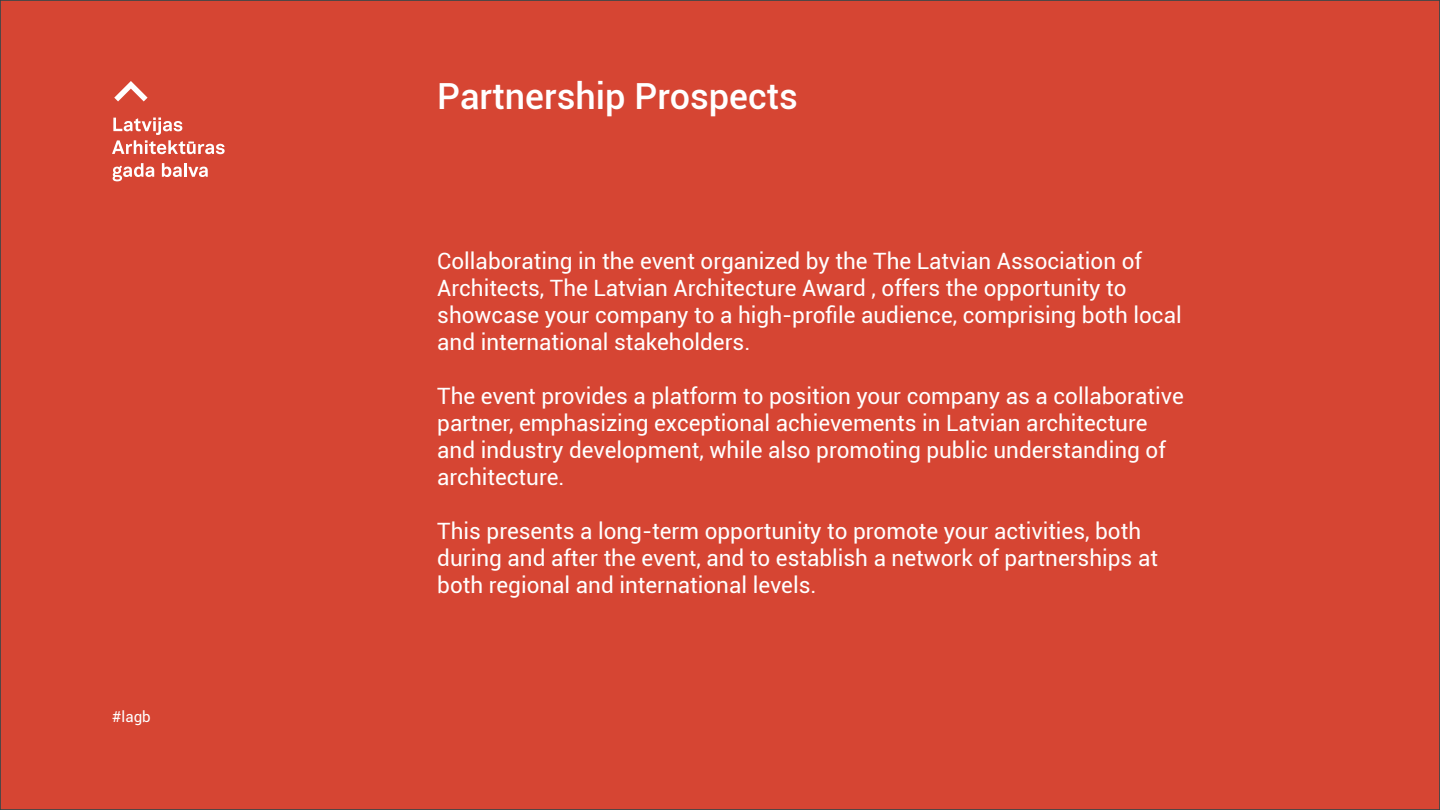
<style>
.page{position:relative;width:1440px;height:810px;background:#fff}
.page>*{position:absolute;margin:0;border:0;box-sizing:border-box;transform-origin:0 0}
.t1{font:500 36px "Roboto";color:#fff}
.t2{font:22.5px/27px "Roboto";color:#fff}
.t3{font:15px "Roboto";color:#fff}
</style>
<div class="page">
<div style="left:0;top:0;width:1440px;height:810px;background:#d64533;border:1px solid #3d3d3d"></div>
<svg style="left:114px;top:81px;width:34px;height:20px"></svg>
<svg style="left:112px;top:118px;width:113px;height:36px"></svg>
<svg style="left:113px;top:163px;width:41px;height:18px"></svg>
<svg style="left:162px;top:163px;width:20px;height:14px"></svg>
<hr style="left:184px;top:163px;width:3px;height:14px;background:#fff">
<svg style="left:188px;top:167px;width:20px;height:10px"></svg>
<p class="t3" style="left:112px;top:706px;width:40px">#lagb</p>
<h1 class="t1" style="left:437px;top:70px;width:362px">Partnership Prospects</h1>
<p class="t2" style="left:437px;top:247px;width:746px">Collaborating in the event organized by the The Latvian Association of Architects, The Latvian Architecture Award , offers the opportunity to showcase your company to a high-profile audience, comprising both local and international stakeholders.</p>
<p class="t2" style="left:437px;top:382px;width:748px">The event provides a platform to position your company as a collaborative partner, emphasizing exceptional achievements in Latvian architecture and industry development, while also promoting public understanding of architecture.</p>
<p class="t2" style="left:437px;top:517px;width:722px">This presents a long-term opportunity to promote your activities, both during and after the event, and to establish a network of partnerships at both regional and international levels.</p>
</div>
